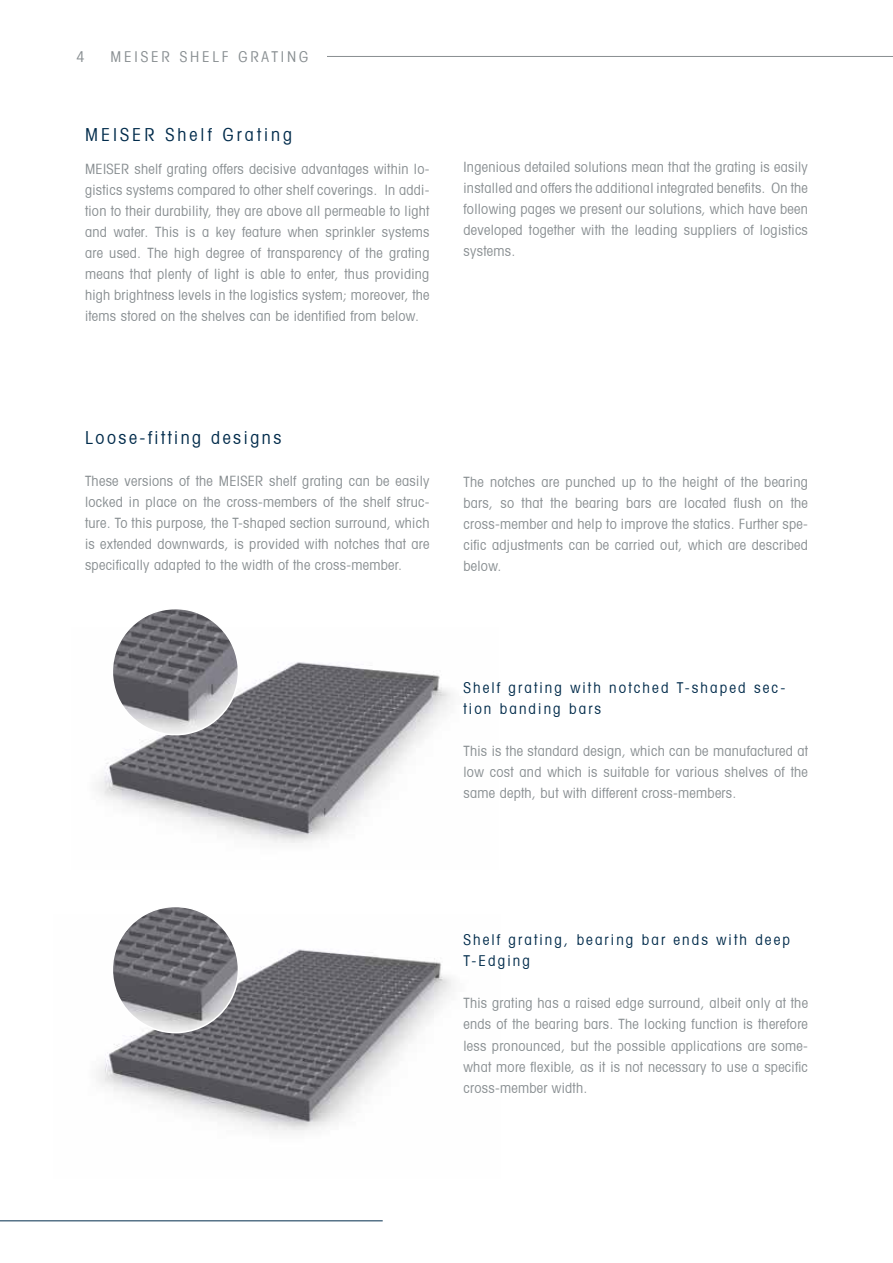
<style>
.page{position:relative;width:893px;height:1263px;background:#fff}
.page>*{position:absolute;margin:0;border:0;box-sizing:border-box;transform-origin:0 0}
.t1{font:condensed 18px "Avant Garde";letter-spacing:.14em;color:#002b4b}
.t2{font:condensed 18px "Avant Garde";letter-spacing:.17em;color:#002b4b}
.t3{font:condensed 15px/21px "Avant Garde";letter-spacing:.14em;color:#002b4b}
.t4{font:condensed 15px "Avant Garde";letter-spacing:.19em;color:#888e91}
.t5{font:condensed 14.25px/21px "Avant Garde";letter-spacing:.02em;color:#888e91;text-align:justify}
</style>
<div class="page">
<hr style="left:0;top:1220px;width:383px;height:1px;background:#002b4b">
<hr style="left:217px;top:56px;width:676px;height:1px;background:#888e91">
<div style="left:111px;top:51px;width:216px;height:11px;background:#fff"></div>
<img style="left:98px;top:949px;width:354px;height:182px">
<img style="left:112px;top:906px;width:126px;height:126px;border-radius:63px">
<img style="left:98px;top:630px;width:353px;height:213px">
<img style="left:112px;top:609px;width:126px;height:126px;border-radius:63px">
<p class="t4" style="left:77px;top:47px;width:10px">4</p>
<p class="t4" style="left:111px;top:47px;width:199px">MEISER SHELF GRATING</p>
<p class="t2" style="left:85px;top:123px;width:209px">MEISER Shelf Grating</p>
<p class="t5" style="left:85px;top:158px;width:346px">MEISER shelf grating offers decisive advantages within lo&shy;gistics systems compared to other shelf coverings. In addi&shy;tion to their durability, they are above all permeable to light and water. This is a key feature when sprinkler systems are used. The high degree of transparency of the grating means that plenty of light is able to enter, thus providing high brightness levels in the logistics system; moreover, the items stored on the shelves can be identified from below.</p>
<p class="t5" style="left:463px;top:156px;width:346px">Ingenious detailed solutions mean that the grating is easily installed and offers the additional integrated benefits. On the following pages we present our solutions, which have been developed together with the leading suppliers of logistics systems.</p>
<p class="t1" style="left:85px;top:427px;width:198px">Loose-fitting designs</p>
<p class="t5" style="left:85px;top:470px;width:346px">These versions of the MEISER shelf grating can be easily locked in place on the cross-members of the shelf struc&shy;ture. To this purpose, the T-shaped section surround, which is extended downwards, is provided with notches that are specifically adapted to the width of the cross-member.</p>
<p class="t5" style="left:463px;top:471px;width:346px">The notches are punched up to the height of the bearing bars, so that the bearing bars are located flush on the cross-member and help to improve the statics. Further spe&shy;cific adjustments can be carried out, which are described below.</p>
<p class="t3" style="left:463px;top:677px;width:323px">Shelf grating with notched T-shaped sec&shy;tion banding bars</p>
<p class="t5" style="left:463px;top:740px;width:346px">This is the standard design, which can be manufactured at low cost and which is suitable for various shelves of the same depth, but with different cross-members.</p>
<p class="t3" style="left:463px;top:929px;width:328px">Shelf grating, bearing bar ends with deep<br>T-Edging</p>
<p class="t5" style="left:463px;top:992px;width:346px">This grating has a raised edge surround, albeit only at the ends of the bearing bars. The locking function is therefore less pronounced, but the possible applications are some&shy;what more flexible, as it is not necessary to use a specific cross-member width.</p>
</div>
